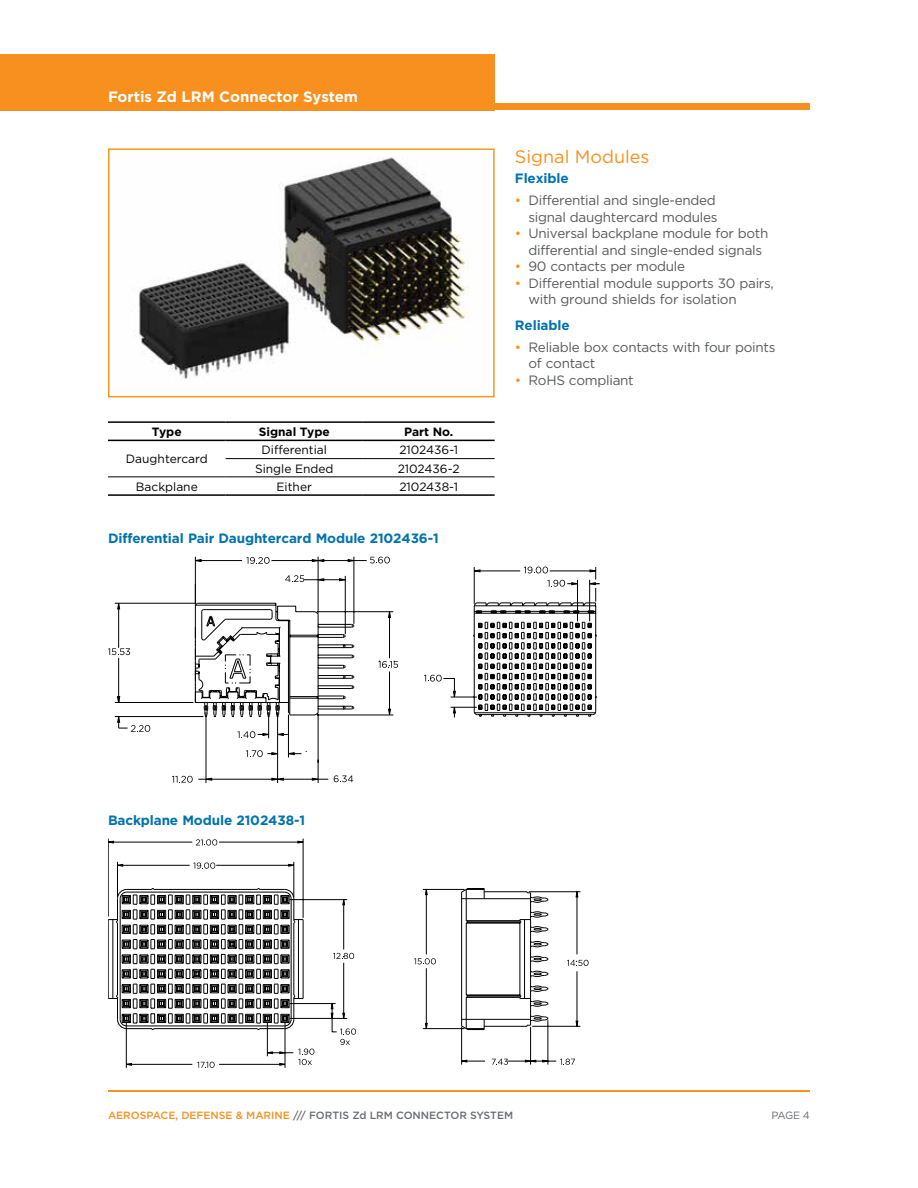
<style>
.page{position:relative;width:918px;height:1188px;background:#fff}
.page>*{position:absolute;margin:0;border:0;box-sizing:border-box;transform-origin:0 0}
.t1{font:18px "Gotham";color:#f7901e}
.t2{font:700 15px "Gotham";color:#fff}
.t3{font:13.5px/16.5px "Gotham";letter-spacing:-.02em;color:#58595b}
.t4{font:700 13.5px "Gotham";letter-spacing:-.01em;color:#0073ae}
.t5{font:12px "Gotham";color:#000}
.t6{font:700 12px "Gotham";color:#000}
.t7{font:500 10.5px "Gotham";color:#696b73}
.t8{font:10.5px "Gotham";color:#696b73}
.s1{color:#f7901e}
</style>
<div class="page">
<hr style="left:108px;top:1090px;width:702px;height:1px;background:#f7901e">
<div style="left:0;top:54px;width:495px;height:56px;background:#f7901e"></div>
<div style="left:0;top:104px;width:810px;height:6px;background:#f7901e"></div>
<img style="left:133px;top:157px;width:336px;height:222px">
<div style="left:108px;top:148px;width:387px;height:249px;border:2px solid #f8971d"></div>
<hr style="left:108px;top:494px;width:118px;height:2px;background:#000">
<hr style="left:226px;top:494px;width:137px;height:2px;background:#000">
<hr style="left:363px;top:494px;width:132px;height:2px;background:#000">
<hr style="left:226px;top:458px;width:137px;height:1px;background:#000">
<hr style="left:363px;top:458px;width:132px;height:1px;background:#000">
<hr style="left:108px;top:476px;width:118px;height:1px;background:#000">
<hr style="left:226px;top:476px;width:137px;height:1px;background:#000">
<hr style="left:363px;top:476px;width:132px;height:1px;background:#000">
<hr style="left:108px;top:440px;width:118px;height:1px;background:#000">
<hr style="left:226px;top:440px;width:137px;height:1px;background:#000">
<hr style="left:363px;top:440px;width:132px;height:1px;background:#000">
<hr style="left:108px;top:421px;width:118px;height:2px;background:#000">
<hr style="left:226px;top:421px;width:137px;height:2px;background:#000">
<hr style="left:363px;top:421px;width:132px;height:2px;background:#000">
<hr style="left:115px;top:716px;width:88px;height:1px;background:#000">
<hr style="left:115px;top:702px;width:78px;height:1px;background:#000">
<hr style="left:115px;top:603px;width:80px;height:1px;background:#000">
<svg style="left:108px;top:603px;width:22px;height:100px"></svg>
<svg style="left:117px;top:716px;width:33px;height:16px"></svg>
<svg style="left:172px;top:557px;width:428px;height:226px"></svg>
<svg style="left:108px;top:839px;width:473px;height:226px"></svg>
<svg style="left:196px;top:839px;width:21px;height:7px"></svg>
<svg style="left:193px;top:862px;width:22px;height:7px"></svg>
<svg style="left:108px;top:888px;width:377px;height:180px"></svg>
<svg style="left:492px;top:1059px;width:16px;height:6px"></svg>
<svg style="left:560px;top:1059px;width:15px;height:6px"></svg>
<svg style="left:567px;top:960px;width:22px;height:6px"></svg>
<p class="t2" style="left:108px;top:87px;width:252px">Fortis Zd LRM Connector System</p>
<p class="t6" style="left:152px;top:424px;width:31px">Type</p>
<p class="t6" style="left:259px;top:424px;width:73px">Signal Type</p>
<p class="t6" style="left:404px;top:424px;width:51px">Part No.</p>
<p class="t5" style="left:126px;top:451px;width:83px">Daughtercard</p>
<p class="t5" style="left:262px;top:442px;width:67px">Differential</p>
<p class="t5" style="left:399px;top:442px;width:60px">2102436-1</p>
<p class="t5" style="left:255px;top:461px;width:80px">Single Ended</p>
<p class="t5" style="left:398px;top:461px;width:64px">2102436-2</p>
<p class="t5" style="left:136px;top:479px;width:63px">Backplane</p>
<p class="t5" style="left:277px;top:479px;width:37px">Either</p>
<p class="t5" style="left:399px;top:479px;width:60px">2102438-1</p>
<p class="t4" style="left:108px;top:530px;width:332px">Differential Pair Daughtercard Module 2102436-1</p>
<h1 class="t1" style="left:515px;top:145px;width:136px">Signal Modules</h1>
<p class="t4" style="left:515px;top:170px;width:55px">Flexible</p>
<p class="t3" style="left:515px;top:192px;width:204px;text-align:right"><span class="s1">•</span> Differential and single-ended signal daughtercard modules</p>
<p class="t3" style="left:515px;top:225px;width:255px;text-align:center"><span class="s1">•</span> Universal backplane module for both differential and single-ended signals</p>
<p class="t3" style="left:515px;top:258px;width:172px"><span class="s1">•</span> 90 contacts per module</p>
<p class="t3" style="left:528px;top:274px;width:247px;text-indent:-14px"><span class="s1">•</span> Differential module supports 30 pairs, with ground shields for isolation</p>
<p class="t4" style="left:515px;top:316px;width:56px">Reliable</p>
<p class="t3" style="left:528px;top:339px;width:248px;text-indent:-14px"><span class="s1">•</span> Reliable box contacts with four points of contact</p>
<p class="t3" style="left:515px;top:372px;width:120px"><span class="s1">•</span> RoHS compliant</p>
<p class="t4" style="left:108px;top:812px;width:199px">Backplane Module 2102438-1</p>
<p class="t7" style="left:108px;top:1108px;width:407px"><span class="s1">AEROSPACE, DEFENSE &amp; MARINE</span> /// FORTIS Zd LRM CONNECTOR SYSTEM</p>
<p class="t8" style="left:771px;top:1108px;width:40px">PAGE 4</p>
</div>
